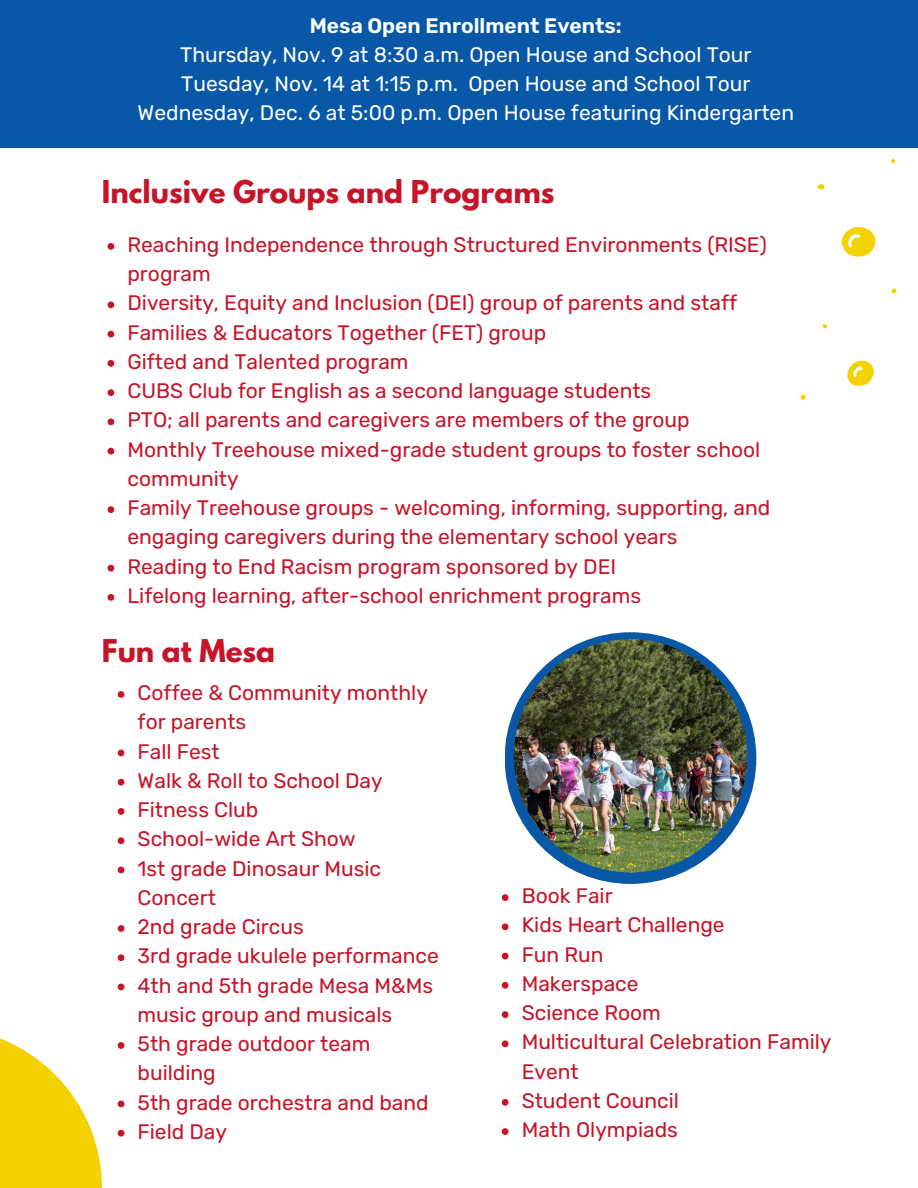
<style>
.page{position:relative;width:918px;height:1188px;background:#fff}
.page>*{position:absolute;margin:0;border:0;box-sizing:border-box;transform-origin:0 0}
.t1{font:700 27.75px "League Spartan";color:#c61429}
.t2{font:21px/29.2px "Rubik";color:#c61429}
.t3{font:21px "Rubik";color:#fff}
.t4{font:600 21px "Rubik";color:#fff}
</style>
<div class="page">
<div style="left:0;top:0;width:918px;height:148px;background:#0958a7"></div>
<svg style="left:108px;top:243px;width:6px;height:7px"></svg>
<svg style="left:108px;top:301px;width:6px;height:7px"></svg>
<svg style="left:108px;top:331px;width:6px;height:6px"></svg>
<svg style="left:108px;top:360px;width:6px;height:7px"></svg>
<svg style="left:108px;top:389px;width:6px;height:7px"></svg>
<svg style="left:108px;top:418px;width:6px;height:7px"></svg>
<svg style="left:108px;top:448px;width:6px;height:6px"></svg>
<svg style="left:108px;top:506px;width:6px;height:7px"></svg>
<svg style="left:108px;top:565px;width:6px;height:6px"></svg>
<svg style="left:108px;top:594px;width:6px;height:7px"></svg>
<svg style="left:118px;top:691px;width:6px;height:7px"></svg>
<svg style="left:118px;top:750px;width:6px;height:6px"></svg>
<svg style="left:118px;top:779px;width:6px;height:7px"></svg>
<svg style="left:118px;top:808px;width:6px;height:7px"></svg>
<svg style="left:118px;top:837px;width:6px;height:7px"></svg>
<svg style="left:118px;top:867px;width:6px;height:6px"></svg>
<svg style="left:118px;top:925px;width:6px;height:7px"></svg>
<svg style="left:118px;top:954px;width:6px;height:7px"></svg>
<svg style="left:118px;top:984px;width:6px;height:6px"></svg>
<svg style="left:118px;top:1042px;width:6px;height:7px"></svg>
<svg style="left:118px;top:1101px;width:6px;height:6px"></svg>
<svg style="left:118px;top:1130px;width:6px;height:7px"></svg>
<div style="left:505px;top:632px;width:251px;height:252px;background:#0958a7;border-radius:50%"></div>
<img style="left:514px;top:639px;width:233px;height:234px;border-radius:50%">
<svg style="left:502px;top:894px;width:7px;height:7px"></svg>
<svg style="left:502px;top:923px;width:7px;height:7px"></svg>
<svg style="left:502px;top:953px;width:7px;height:6px"></svg>
<svg style="left:502px;top:982px;width:7px;height:7px"></svg>
<svg style="left:502px;top:1011px;width:7px;height:7px"></svg>
<svg style="left:502px;top:1040px;width:7px;height:7px"></svg>
<svg style="left:502px;top:1099px;width:7px;height:7px"></svg>
<svg style="left:502px;top:1128px;width:7px;height:7px"></svg>
<svg style="left:0;top:1038px;width:102px;height:150px;fill:#f4d100"></svg>
<svg style="left:842px;top:227px;width:34px;height:30px"></svg>
<svg style="left:847px;top:360px;width:27px;height:26px"></svg>
<svg style="left:818px;top:184px;width:7px;height:6px"></svg>
<svg style="left:800px;top:395px;width:6px;height:5px"></svg>
<svg style="left:891px;top:288px;width:6px;height:6px"></svg>
<svg style="left:823px;top:324px;width:4px;height:5px"></svg>
<svg style="left:891px;top:159px;width:4px;height:4px"></svg>
<p class="t4" style="left:310px;top:13px;width:314px">Mesa Open Enrollment Events:</p>
<p class="t3" style="left:180px;top:42px;width:573px">Thursday, Nov. 9 at 8:30 a.m. Open House and School Tour</p>
<p class="t3" style="left:181px;top:71px;width:571px">Tuesday, Nov. 14 at 1:15 p.m. Open House and School Tour</p>
<p class="t3" style="left:138px;top:101px;width:658px">Wednesday, Dec. 6 at 5:00 p.m. Open House featuring Kindergarten</p>
<p class="t1" style="left:102px;top:178px;width:454px">Inclusive Groups and Programs</p>
<p class="t2" style="left:127px;top:230px;width:641px">Reaching Independence through Structured Environments (RISE) program</p>
<p class="t2" style="left:127px;top:289px;width:611px">Diversity, Equity and Inclusion (DEI) group of parents and staff</p>
<p class="t2" style="left:127px;top:318px;width:420px">Families &amp; Educators Together (FET) group</p>
<p class="t2" style="left:127px;top:347px;width:283px">Gifted and Talented program</p>
<p class="t2" style="left:127px;top:376px;width:525px">CUBS Club for English as a second language students</p>
<p class="t2" style="left:127px;top:406px;width:564px">PTO; all parents and caregivers are members of the group</p>
<p class="t2" style="left:127px;top:435px;width:634px">Monthly Treehouse mixed-grade student groups to foster school community</p>
<p class="t2" style="left:127px;top:493px;width:644px">Family Treehouse groups - welcoming, informing, supporting, and engaging caregivers during the elementary school years</p>
<p class="t2" style="left:127px;top:552px;width:490px">Reading to End Racism program sponsored by DEI</p>
<p class="t2" style="left:127px;top:581px;width:515px">Lifelong learning, after-school enrichment programs</p>
<p class="t1" style="left:102px;top:637px;width:175px">Fun at Mesa</p>
<p class="t2" style="left:138px;top:678px;width:292px">Coffee &amp; Community monthly for parents</p>
<p class="t2" style="left:138px;top:737px;width:84px">Fall Fest</p>
<p class="t2" style="left:138px;top:766px;width:247px">Walk &amp; Roll to School Day</p>
<p class="t2" style="left:138px;top:795px;width:122px">Fitness Club</p>
<p class="t2" style="left:138px;top:825px;width:220px">School-wide Art Show</p>
<p class="t2" style="left:138px;top:854px;width:245px">1st grade Dinosaur Music<br>Concert</p>
<p class="t2" style="left:138px;top:912px;width:168px">2nd grade Circus</p>
<p class="t2" style="left:138px;top:942px;width:303px">3rd grade ukulele performance</p>
<p class="t2" style="left:138px;top:971px;width:297px">4th and 5th grade Mesa M&amp;Ms music group and musicals</p>
<p class="t2" style="left:138px;top:1029px;width:234px">5th grade outdoor team building</p>
<p class="t2" style="left:138px;top:1088px;width:293px">5th grade orchestra and band</p>
<p class="t2" style="left:138px;top:1117px;width:91px">Field Day</p>
<p class="t2" style="left:522px;top:881px;width:92px">Book Fair</p>
<p class="t2" style="left:522px;top:911px;width:204px">Kids Heart Challenge</p>
<p class="t2" style="left:522px;top:940px;width:83px">Fun Run</p>
<p class="t2" style="left:522px;top:969px;width:118px">Makerspace</p>
<p class="t2" style="left:522px;top:998px;width:141px">Science Room</p>
<p class="t2" style="left:522px;top:1028px;width:311px">Multicultural Celebration Family<br>Event</p>
<p class="t2" style="left:522px;top:1086px;width:159px">Student Council</p>
<p class="t2" style="left:522px;top:1115px;width:158px">Math Olympiads</p>
</div>
